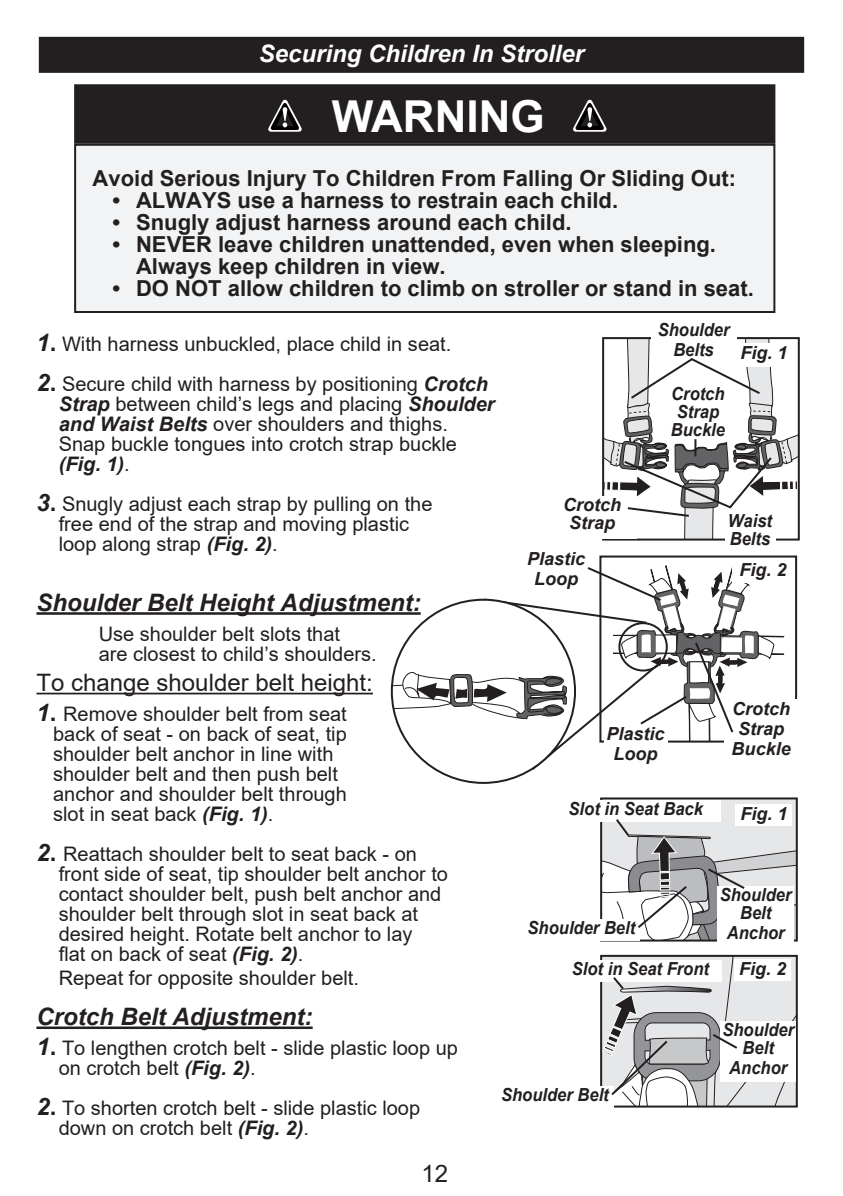
<style>
.page{position:relative;width:843px;height:1196px;background:#fff}
.page>*{position:absolute;margin:0;border:0;box-sizing:border-box;transform-origin:0 0}
.t1{font:700 44px "Arial";color:#fff}
.t2{font:italic 700 24px "Arial";color:#231f20}
.t3{font:24px "Arial";color:#231f20}
.t4{font:italic 700 24px "Arial";color:#fff}
.t5{font:700 22px "Arial";color:#231f20}
.Indented_Paragraph{font:20px "Arial";color:#231f20}
.t6{font:italic 700 20px "Arial";color:#231f20}
.t7{font:italic 700 18px/18px "Arial";color:#231f20;text-align:center;scale:.92 1}
.t8{font:italic 700 18px/20px "Arial";color:#231f20;text-align:center}
.s1{font-weight:700;font-style:italic;font-size:24px}
.s2{font-weight:700;font-size:24px}
.s3{font-weight:700;font-style:italic}
.s4{font-weight:400;font-style:normal}
</style>
<div class="page">
<div style="left:40px;top:38px;width:763px;height:34px;background:#231f20"></div>
<div style="left:39px;top:37px;width:765px;height:36px;border:2px solid #231f20"></div>
<hr style="left:36px;top:612px;width:384px;height:2px;background:#231f20">
<hr style="left:36px;top:692px;width:337px;height:2px;background:#231f20">
<hr style="left:36px;top:1026px;width:276px;height:2px;background:#231f20">
<div style="left:75px;top:145px;width:699px;height:167px;background:#f2f3f4"></div>
<div style="left:74px;top:144px;width:701px;height:169px;border:2px solid #231f20"></div>
<div style="left:599px;top:555px;width:198px;height:187px;border:2px solid #231f20"></div>
<div style="left:724px;top:699px;width:73px;height:64px;background:#fff"></div>
<svg style="left:603px;top:338px;width:195px;height:201px"></svg>
<div style="left:724px;top:511px;width:51px;height:41px;background:#fff"></div>
<svg style="left:601px;top:798px;width:195px;height:142px"></svg>
<div style="left:600px;top:954px;width:197px;height:153px;border:2px solid #231f20"></div>
<div style="left:496px;top:1085px;width:117px;height:22px;background:#fff"></div>
<div style="left:559px;top:959px;width:162px;height:22px;background:#fff"></div>
<svg style="left:601px;top:955px;width:195px;height:151px"></svg>
<svg style="left:392px;top:565px;width:392px;height:217px"></svg>
<div style="left:75px;top:85px;width:699px;height:58px;background:#231f20"></div>
<div style="left:74px;top:84px;width:701px;height:60px;border:2px solid #231f20"></div>
<svg style="left:573px;top:99px;width:34px;height:33px"></svg>
<svg style="left:268px;top:99px;width:34px;height:33px"></svg>
<p class="t4" style="left:259px;top:38px;width:327px">Securing Children In Stroller</p>
<p class="t1" style="left:332px;top:86px;width:214px">WARNING</p>
<p class="t5" style="left:93px;top:162px;width:645px">Avoid Serious Injury To Children From Falling Or Sliding Out:</p>
<p class="t5" style="left:112px;top:184px;width:507px">• ALWAYS use a harness to restrain each child.</p>
<p class="t5" style="left:112px;top:206px;width:460px">• Snugly adjust harness around each child.</p>
<p class="t5" style="left:112px;top:228px;width:605px">• NEVER leave children unattended, even when sleeping.</p>
<p class="t5" style="left:136px;top:250px;width:311px">Always keep children in view.</p>
<p class="t5" style="left:112px;top:272px;width:643px">• DO NOT allow children to climb on stroller or stand in seat.</p>
<p class="t7" style="left:657px;top:321px;width:80px">Shoulder</p>
<p class="t7" style="left:673px;top:341px;width:46px">Belts</p>
<p class="Indented_Paragraph" style="left:36px;top:330px;width:416px"><span class="s1">1</span><span class="s2">.</span> With harness unbuckled, place child in seat.</p>
<p class="Indented_Paragraph" style="left:36px;top:370px;width:453px"><span class="s1">2</span><span class="s2">.</span> Secure child with harness by positioning <span class="s3">Crotch</span></p>
<p class="Indented_Paragraph" style="left:59px;top:390px;width:437px"><span class="s3">Strap</span> between child’s legs and placing <span class="s3">Shoulder</span></p>
<p class="Indented_Paragraph" style="left:59px;top:410px;width:391px"><span class="s3">and Waist Belts</span> over shoulders and thighs.</p>
<p class="Indented_Paragraph" style="left:59px;top:430px;width:399px">Snap buckle tongues into crotch strap buckle</p>
<p class="t6" style="left:59px;top:450px;width:73px">(Fig. 1)<span class="s4">.</span></p>
<p class="Indented_Paragraph" style="left:36px;top:490px;width:397px"><span class="s1">3</span><span class="s2">.</span> Snugly adjust each strap by pulling on the</p>
<p class="Indented_Paragraph" style="left:59px;top:510px;width:352px">free end of the strap and moving plastic</p>
<p class="Indented_Paragraph" style="left:59px;top:530px;width:220px">loop along strap <span class="s3">(Fig. 2)</span>.</p>
<p class="t2" style="left:36px;top:586px;width:386px">Shoulder Belt Height Adjustment:</p>
<p class="Indented_Paragraph" style="left:99px;top:620px;width:243px">Use shoulder belt slots that</p>
<p class="Indented_Paragraph" style="left:99px;top:640px;width:279px">are closest to child’s shoulders.</p>
<p class="t3" style="left:36px;top:666px;width:338px">To change shoulder belt height:</p>
<p class="Indented_Paragraph" style="left:36px;top:700px;width:312px"><span class="s1">1</span><span class="s2">.</span> Remove shoulder belt from seat</p>
<p class="Indented_Paragraph" style="left:53px;top:720px;width:295px">back of seat - on back of seat, tip</p>
<p class="Indented_Paragraph" style="left:53px;top:740px;width:282px">shoulder belt anchor in line with</p>
<p class="Indented_Paragraph" style="left:53px;top:760px;width:286px">shoulder belt and then push belt</p>
<p class="Indented_Paragraph" style="left:53px;top:780px;width:295px">anchor and shoulder belt through</p>
<p class="Indented_Paragraph" style="left:53px;top:800px;width:222px">slot in seat back <span class="s3">(Fig. 1)</span>.</p>
<p class="Indented_Paragraph" style="left:36px;top:840px;width:382px"><span class="s1">2</span><span class="s2">.</span> Reattach shoulder belt to seat back - on</p>
<p class="Indented_Paragraph" style="left:59px;top:860px;width:391px">front side of seat, tip shoulder belt anchor to</p>
<p class="Indented_Paragraph" style="left:59px;top:880px;width:384px">contact shoulder belt, push belt anchor and</p>
<p class="Indented_Paragraph" style="left:59px;top:900px;width:361px">shoulder belt through slot in seat back at</p>
<p class="Indented_Paragraph" style="left:59px;top:920px;width:355px">desired height. Rotate belt anchor to lay</p>
<p class="Indented_Paragraph" style="left:59px;top:940px;width:246px">flat on back of seat <span class="s3">(Fig. 2)</span>.</p>
<p class="Indented_Paragraph" style="left:59px;top:964px;width:302px">Repeat for opposite shoulder belt.</p>
<p class="t2" style="left:36px;top:1000px;width:278px">Crotch Belt Adjustment:</p>
<p class="Indented_Paragraph" style="left:36px;top:1034px;width:423px"><span class="s1">1</span><span class="s2">.</span> To lengthen crotch belt - slide plastic loop up</p>
<p class="Indented_Paragraph" style="left:59px;top:1054px;width:198px">on crotch belt <span class="s3">(Fig. 2)</span>.</p>
<p class="Indented_Paragraph" style="left:36px;top:1094px;width:385px"><span class="s1">2</span><span class="s2">.</span> To shorten crotch belt - slide plastic loop</p>
<p class="Indented_Paragraph" style="left:59px;top:1114px;width:252px">down on crotch belt <span class="s3">(Fig. 2)</span>.</p>
<p class="t8" style="left:740px;top:343px;width:49px">Fig. 1</p>
<p class="t7" style="left:670px;top:385px;width:61px">Crotch<br>Strap<br>Buckle</p>
<p class="t8" style="left:563px;top:495px;width:59px">Crotch</p>
<p class="t8" style="left:569px;top:513px;width:48px">Strap</p>
<p class="t7" style="left:727px;top:512px;width:50px;text-align:left">Waist<br>Belts</p>
<p class="t8" style="left:527px;top:549px;width:60px">Plastic</p>
<p class="t8" style="left:534px;top:569px;width:45px">Loop</p>
<p class="t8" style="left:739px;top:560px;width:49px">Fig. 2</p>
<p class="t8" style="left:732px;top:698px;width:59px">Crotch<br>Strap</p>
<p class="t8" style="left:731px;top:738px;width:61px">Buckle</p>
<p class="t8" style="left:606px;top:724px;width:60px">Plastic</p>
<p class="t8" style="left:613px;top:744px;width:45px">Loop</p>
<p class="t7" style="left:568px;top:800px;width:148px">Slot in Seat Back</p>
<p class="t8" style="left:740px;top:803px;width:49px">Fig. 1</p>
<p class="t7" style="left:719px;top:886px;width:80px">Shoulder<br>Belt</p>
<p class="t7" style="left:726px;top:923px;width:64px">Anchor</p>
<p class="t7" style="left:527px;top:918px;width:119px">Shoulder Belt</p>
<p class="t7" style="left:571px;top:959px;width:151px">Slot in Seat Front</p>
<p class="t8" style="left:739px;top:959px;width:49px">Fig. 2</p>
<p class="t7" style="left:722px;top:1021px;width:80px">Shoulder<br>Belt</p>
<p class="t7" style="left:729px;top:1058px;width:65px">Anchor</p>
<p class="t7" style="left:501px;top:1085px;width:119px">Shoulder Belt</p>
<p class="t3" style="left:421px;top:1156px;width:28px">12</p>
</div>
